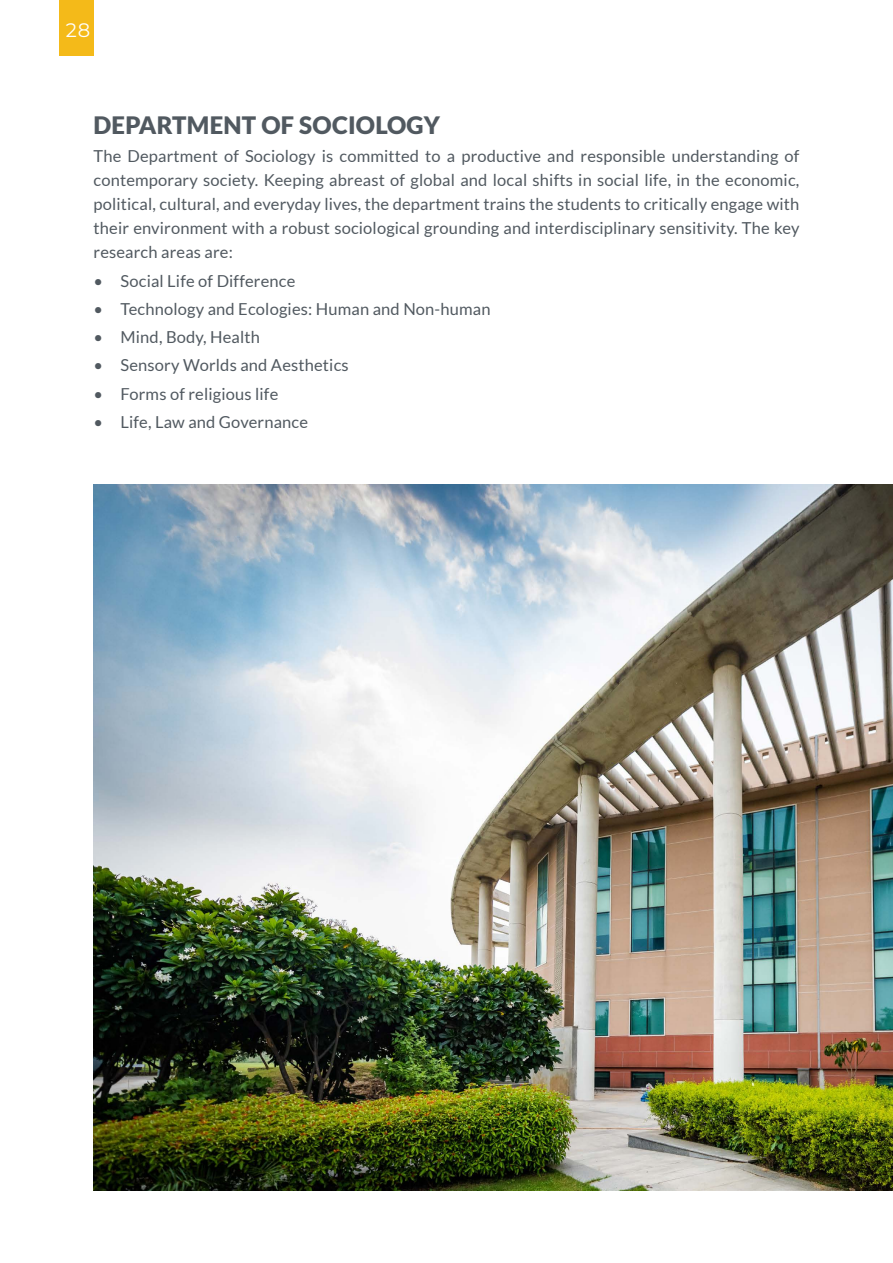
<style>
.page{position:relative;width:893px;height:1263px;background:#fff}
.page>*{position:absolute;margin:0;border:0;box-sizing:border-box;transform-origin:0 0}
.t1{font:900 24px "Lato";letter-spacing:.01em;color:#515960}
.t2{font:19.5px "Montserrat";color:#fff}
.t3{font:16.5px/24px "Lato";letter-spacing:.01em;color:#515960;text-align:justify}
</style>
<div class="page">
<img style="left:94px;top:485px;width:799px;height:705px">
<div style="left:60px;top:0;width:34px;height:55px;background:#f4ba19"></div>
<p class="t2" style="left:66px;top:17px;width:26px">28</p>
<h1 class="t1" style="left:94px;top:111px;width:348px">DEPARTMENT OF SOCIOLOGY</h1>
<p class="t3" style="left:94px;top:144px;width:707px">The Department of Sociology is committed to a productive and responsible understanding of contemporary society. Keeping abreast of global and local shifts in social life, in the economic, political, cultural, and everyday lives, the department trains the students to critically engage with their environment with a robust sociological grounding and interdisciplinary sensitivity. The key research areas are:</p>
<p class="t3" style="left:94px;top:269px;width:203px">• Social Life of Difference</p>
<p class="t3" style="left:94px;top:297px;width:399px">• Technology and Ecologies: Human and Non-human</p>
<p class="t3" style="left:94px;top:325px;width:168px">• Mind, Body, Health</p>
<p class="t3" style="left:94px;top:353px;width:257px">• Sensory Worlds and Aesthetics</p>
<p class="t3" style="left:94px;top:382px;width:186px">• Forms of religious life</p>
<p class="t3" style="left:94px;top:410px;width:216px">• Life, Law and Governance</p>
</div>
